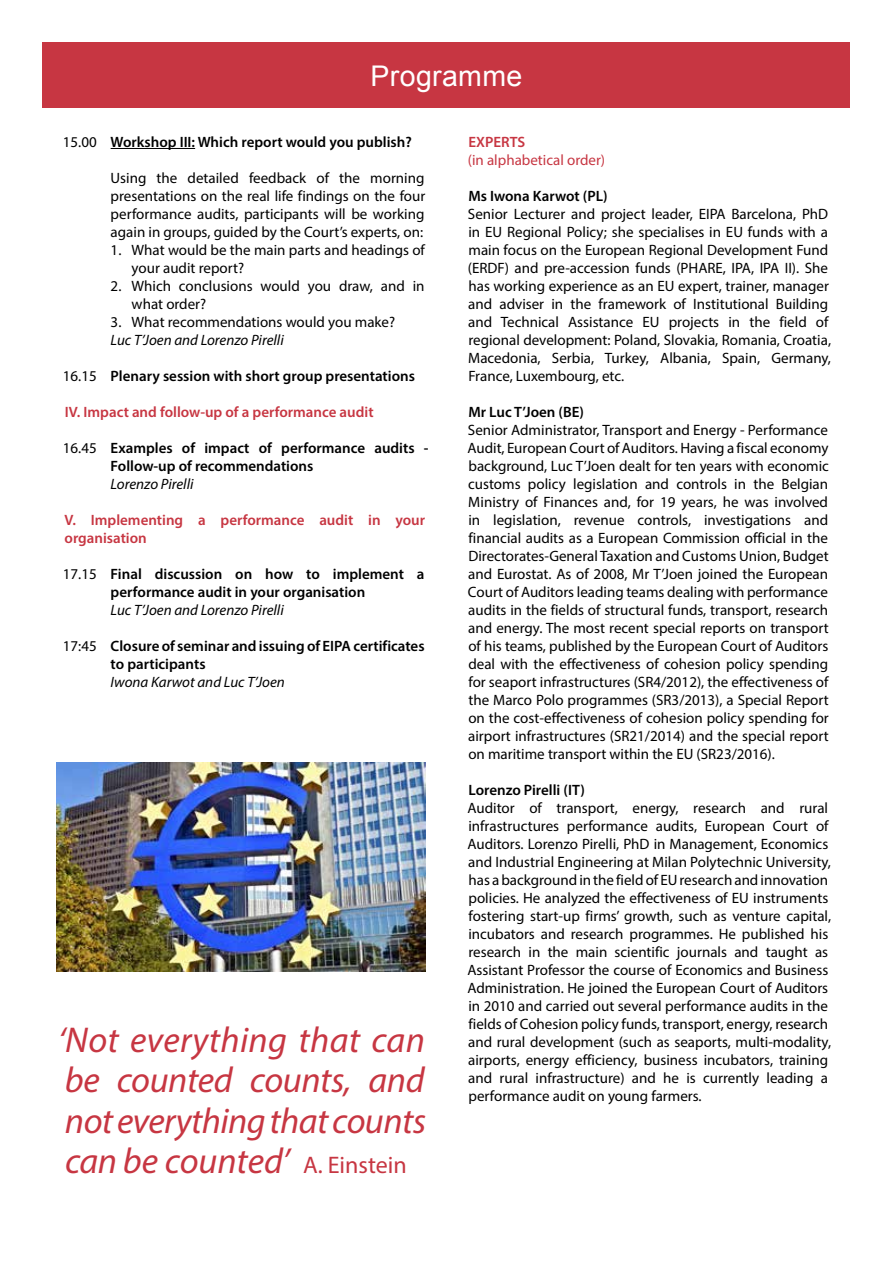
<style>
.page{position:relative;width:893px;height:1263px;background:#fff}
.page>*{position:absolute;margin:0;border:0;box-sizing:border-box;transform-origin:0 0}
.t1{font:italic 36px/40.5px "Myriad Pro";letter-spacing:-.015em;color:#c73642;text-align:justify}
.t2{font:28.5px "Arial";letter-spacing:.015em;color:#fff}
.t3{font:15px/18px "Myriad Pro";color:#000}
.t4{font:600 15px/18px "Myriad Pro";color:#000}
.t5{font:600 15px/18px "Myriad Pro";color:#c73642}
.t6{font:italic 15px "Myriad Pro";color:#000}
.t7{font:15px "Myriad Pro";color:#c73642}
.s1{font-weight:400}
.s2{font-style:normal;font-size:24px}
</style>
<div class="page">
<hr style="left:111px;top:148px;width:84px;height:1px;background:#000">
<div style="left:43px;top:43px;width:807px;height:65px;background:#c73642"></div>
<img style="left:56px;top:762px;width:369px;height:209px">
<h2 class="t2" style="left:371px;top:57px;width:153px">Programme</h2>
<p class="t4" style="left:63px;top:133px;width:350px"><span class="s1">15.00</span> Workshop III: Which report would you publish?</p>
<p class="t3" style="left:111px;top:169px;width:316px;text-align:justify">Using the detailed feedback of the morning presentations on the real life findings on the four performance audits, participants will be working again in groups, guided by the Court’s experts, on:</p>
<p class="t3" style="left:132px;top:241px;width:295px;text-indent:-21px">1. What would be the main parts and headings of your audit report?</p>
<p class="t3" style="left:132px;top:277px;width:294px;text-indent:-21px">2. Which conclusions would you draw, and in what order?</p>
<p class="t3" style="left:111px;top:313px;width:286px">3. What recommendations would you make?</p>
<p class="t6" style="left:111px;top:331px;width:175px">Luc T’Joen and Lorenzo Pirelli</p>
<p class="t4" style="left:63px;top:367px;width:354px"><span class="s1">16.15</span> Plenary session with short group presentations</p>
<p class="t5" style="left:65px;top:403px;width:310px">IV. Impact and follow-up of a performance audit</p>
<p class="t4" style="left:111px;top:439px;width:319px;text-indent:-48px"><span class="s1">16.45</span> Examples of impact of performance audits -<br>Follow-up of recommendations</p>
<p class="t6" style="left:111px;top:475px;width:84px">Lorenzo Pirelli</p>
<p class="t5" style="left:64px;top:511px;width:362px">V. Implementing a performance audit in your organisation</p>
<p class="t4" style="left:111px;top:565px;width:315px;text-indent:-48px"><span class="s1">17.15</span> Final discussion on how to implement a performance audit in your organisation</p>
<p class="t6" style="left:111px;top:601px;width:175px">Luc T’Joen and Lorenzo Pirelli</p>
<p class="t4" style="left:111px;top:637px;width:315px;text-indent:-48px"><span class="s1">17:45</span> Closure of seminar and issuing of EIPA certificates to participants</p>
<p class="t6" style="left:111px;top:673px;width:176px">Iwona Karwot and Luc T’Joen</p>
<h1 class="t1" style="left:58px;top:1019px;width:369px">‘Not everything that can be counted counts, and not everything that counts can be counted’ <span class="s2">A. Einstein</span></h1>
<p class="t5" style="left:468px;top:133px;width:58px">EXPERTS</p>
<p class="t7" style="left:468px;top:151px;width:139px">(in alphabetical order)</p>
<p class="t4" style="left:468px;top:187px;width:141px">Ms Iwona Karwot (PL)</p>
<p class="t3" style="left:468px;top:205px;width:365px">Senior Lecturer and project leader, EIPA Barcelona, PhD in EU Regional Policy; she specialises in EU funds with a main focus on the European Regional Development Fund (ERDF) and pre-accession funds (PHARE, IPA, IPA II). She has working experience as an EU expert, trainer, manager and adviser in the framework of Institutional Building and Technical Assistance EU projects in the field of regional development: Poland, Slovakia, Romania, Croatia, Macedonia, Serbia, Turkey, Albania, Spain, Germany, France, Luxembourg, etc.</p>
<p class="t4" style="left:468px;top:403px;width:117px">Mr Luc T’Joen (BE)</p>
<p class="t3" style="left:467px;top:421px;width:363px;text-align:justify">Senior Administrator, Transport and Energy - Performance Audit, European Court of Auditors. Having a fiscal economy background, Luc T’Joen dealt for ten years with economic customs policy legislation and controls in the Belgian Ministry of Finances and, for 19 years, he was involved in legislation, revenue controls, investigations and financial audits as a European Commission official in the Directorates-General Taxation and Customs Union, Budget and Eurostat. As of 2008, Mr T’Joen joined the European Court of Auditors leading teams dealing with performance audits in the fields of structural funds, transport, research and energy. The most recent special reports on transport of his teams, published by the European Court of Auditors deal with the effectiveness of cohesion policy spending for seaport infrastructures (SR4/2012), the effectiveness of the Marco Polo programmes (SR3/2013), a Special Report on the cost-effectiveness of cohesion policy spending for airport infrastructures (SR21/2014) and the special report on maritime transport within the EU (SR23/2016).</p>
<p class="t4" style="left:468px;top:781px;width:118px">Lorenzo Pirelli (IT)</p>
<p class="t3" style="left:467px;top:799px;width:365px">Auditor of transport, energy, research and rural infrastructures performance audits, European Court of Auditors. Lorenzo Pirelli, PhD in Management, Economics and Industrial Engineering at Milan Polytechnic University, has a background in the field of EU research and innovation policies. He analyzed the effectiveness of EU instruments fostering start-up firms’ growth, such as venture capital, incubators and research programmes. He published his research in the main scientific journals and taught as Assistant Professor the course of Economics and Business Administration. He joined the European Court of Auditors in 2010 and carried out several performance audits in the fields of Cohesion policy funds, transport, energy, research and rural development (such as seaports, multi-modality, airports, energy efficiency, business incubators, training and rural infrastructure) and he is currently leading a performance audit on young farmers.</p>
</div>
